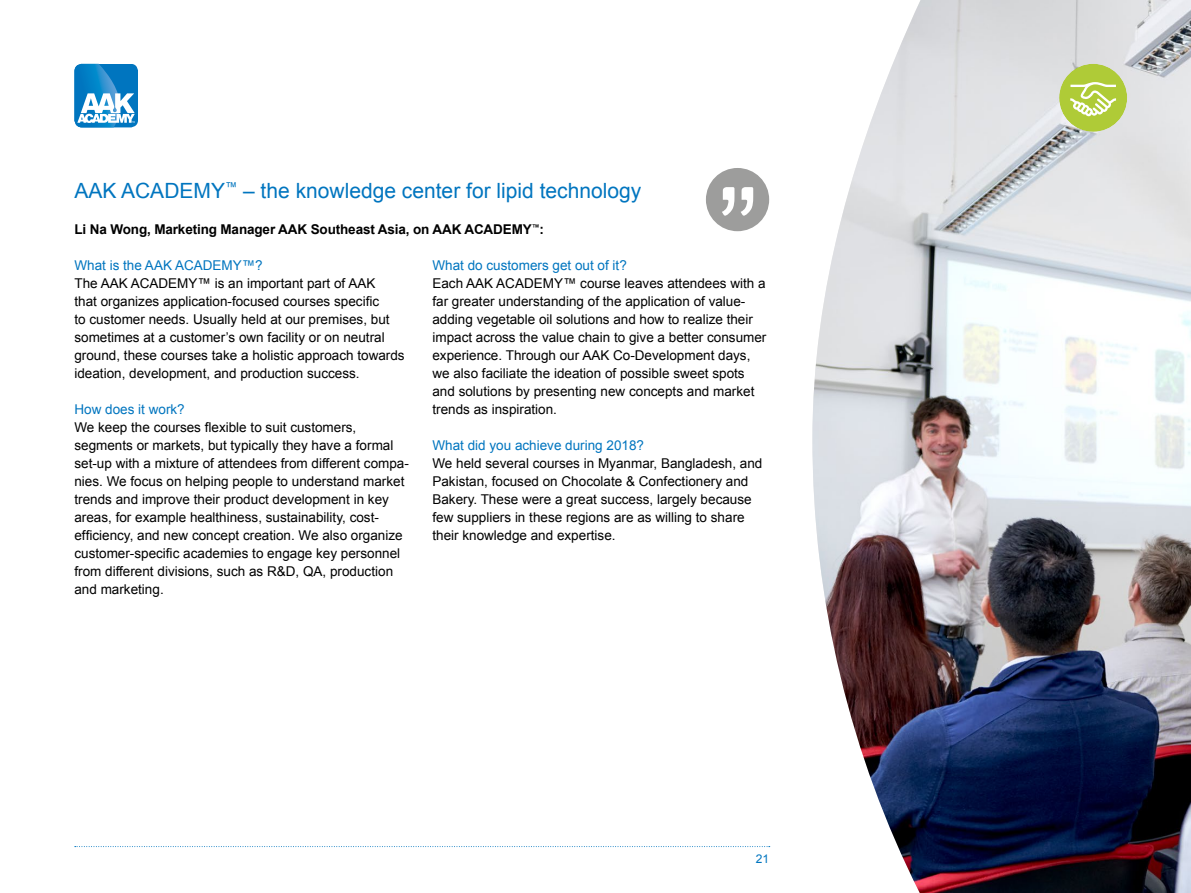
<style>
.page{position:relative;width:1191px;height:893px;background:#fff}
.page>*{position:absolute;margin:0;border:0;box-sizing:border-box;transform-origin:0 0}
.t1{font:21px "Arial";color:#0075bf}
.t2{font:13.5px/18px "Arial";color:#000}
.t3{font:13.5px "Arial";color:#0075bf}
.t4{font:700 13.5px "Arial";letter-spacing:-.01em;color:#000}
.t5{font:12px "Arial";color:#0075bf}
</style>
<div class="page">
<img style="left:812px;top:0;width:379px;height:893px">
<svg style="left:75px;top:846px;width:695px;height:1px"></svg>
<div style="left:1059px;top:64px;width:68px;height:68px;background:#afcb37;border-radius:50%"></div>
<svg style="left:1070px;top:82px;width:46px;height:34px"></svg>
<div style="left:706px;top:168px;width:63px;height:63px;background:#9d9d9c;border-radius:50%"></div>
<svg style="left:722px;top:187px;width:12px;height:29px"></svg>
<svg style="left:741px;top:187px;width:12px;height:29px"></svg>
<svg style="left:74px;top:64px;width:64px;height:63px"></svg>
<h1 class="t1" style="left:74px;top:177px;width:568px">AAK ACADEMY<sup>™</sup> – the knowledge center for lipid technology</h1>
<p class="t4" style="left:74px;top:220px;width:471px">Li Na Wong, Marketing Manager AAK Southeast Asia, on AAK ACADEMY<sup>™</sup>:</p>
<p class="t3" style="left:74px;top:256px;width:190px">What is the AAK ACADEMY™?</p>
<p class="t2" style="left:74px;top:274px;width:332px">The AAK ACADEMY™ is an important part of AAK<br>that organizes application-focused courses specific<br>to customer needs. Usually held at our premises, but sometimes at a customer’s own facility or on neutral ground, these courses take a holistic approach towards ideation, development, and production success.</p>
<p class="t3" style="left:74px;top:400px;width:112px">How does it work?</p>
<p class="t2" style="left:74px;top:418px;width:336px">We keep the courses flexible to suit customers, segments or markets, but typically they have a formal set-up with a mixture of attendees from different compa&shy;nies. We focus on helping people to understand market trends and improve their product development in key areas, for example healthiness, sustainability, cost&shy;efficiency, and new concept creation. We also organize customer-specific academies to engage key personnel from different divisions, such as R&amp;D, QA, production and marketing.</p>
<p class="t3" style="left:432px;top:256px;width:196px">What do customers get out of it?</p>
<p class="t2" style="left:432px;top:274px;width:335px">Each AAK ACADEMY™ course leaves attendees with a far greater understanding of the application of value&shy;adding vegetable oil solutions and how to realize their impact across the value chain to give a better consumer experience. Through our AAK Co-Development days, we also faciliate the ideation of possible sweet spots and solutions by presenting new concepts and market trends as inspiration.</p>
<p class="t3" style="left:432px;top:436px;width:213px">What did you achieve during 2018?</p>
<p class="t2" style="left:432px;top:454px;width:331px">We held several courses in Myanmar, Bangladesh, and Pakistan, focused on Chocolate &amp; Confectionery and Bakery. These were a great success, largely because few suppliers in these regions are as willing to share their knowledge and expertise.</p>
<p class="t5" style="left:756px;top:851px;width:15px">21</p>
</div>
